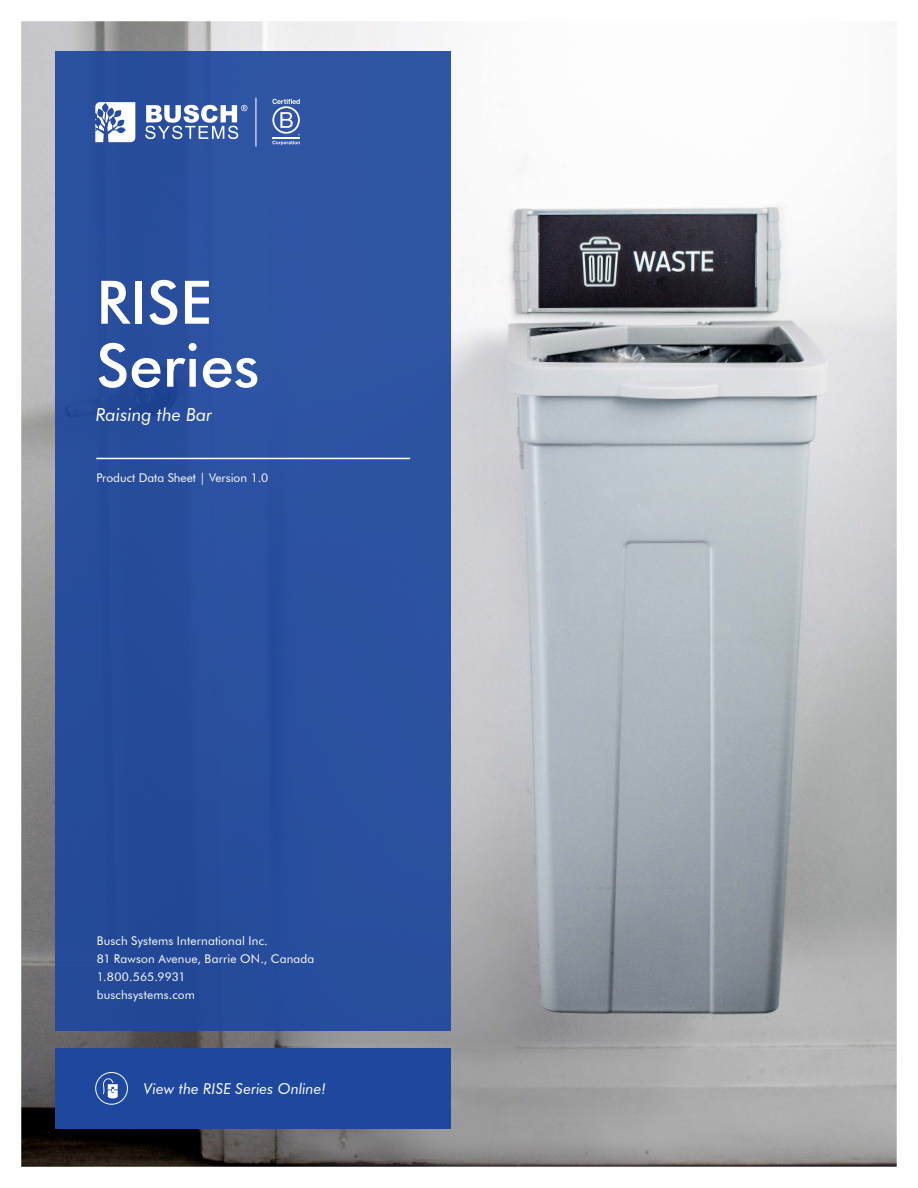
<style>
.page{position:relative;width:918px;height:1188px;background:#fff}
.page>*{position:absolute;margin:0;border:0;box-sizing:border-box;transform-origin:0 0}
.t1{font:500 60px/63px "Futura BT";color:#fff}
.t2{font:italic 18px "Futura BT";color:#fff}
.t3{font:italic 15px "Futura BT";color:#fff}
.t4{font:12px/18px "Futura BT";letter-spacing:.015em;color:#fff}
</style>
<div class="page">
<img style="left:21px;top:21px;width:876px;height:1146px">
<div style="left:55px;top:51px;width:395px;height:980px;background:#2a50a0"></div>
<div style="left:55px;top:1048px;width:395px;height:80px;background:#1e479e"></div>
<svg style="left:95px;top:102px;width:40px;height:40px"></svg>
<svg style="left:145px;top:105px;width:103px;height:34px"></svg>
<hr style="left:255px;top:98px;width:1px;height:49px;background:#fff">
<svg style="left:272px;top:99px;width:28px;height:46px"></svg>
<div style="left:95px;top:1072px;width:33px;height:33px;border:1px solid #fff;border-radius:50%"></div>
<svg style="left:103px;top:1078px;width:15px;height:20px"></svg>
<hr style="left:96px;top:458px;width:314px;height:1px;background:#fff">
<h1 class="t1" style="left:96px;top:270px;width:165px">RISE<br>Series</h1>
<h2 class="t2" style="left:96px;top:404px;width:118px">Raising the Bar</h2>
<p class="t4" style="left:96px;top:469px;width:173px">Product Data Sheet | Version 1.0</p>
<p class="t4" style="left:97px;top:932px;width:219px">Busch Systems International Inc.<br>81 Rawson Avenue, Barrie ON., Canada<br>1.800.565.9931<br>buschsystems.com</p>
<p class="t3" style="left:144px;top:1079px;width:184px">View the RISE Series Online!</p>
</div>
